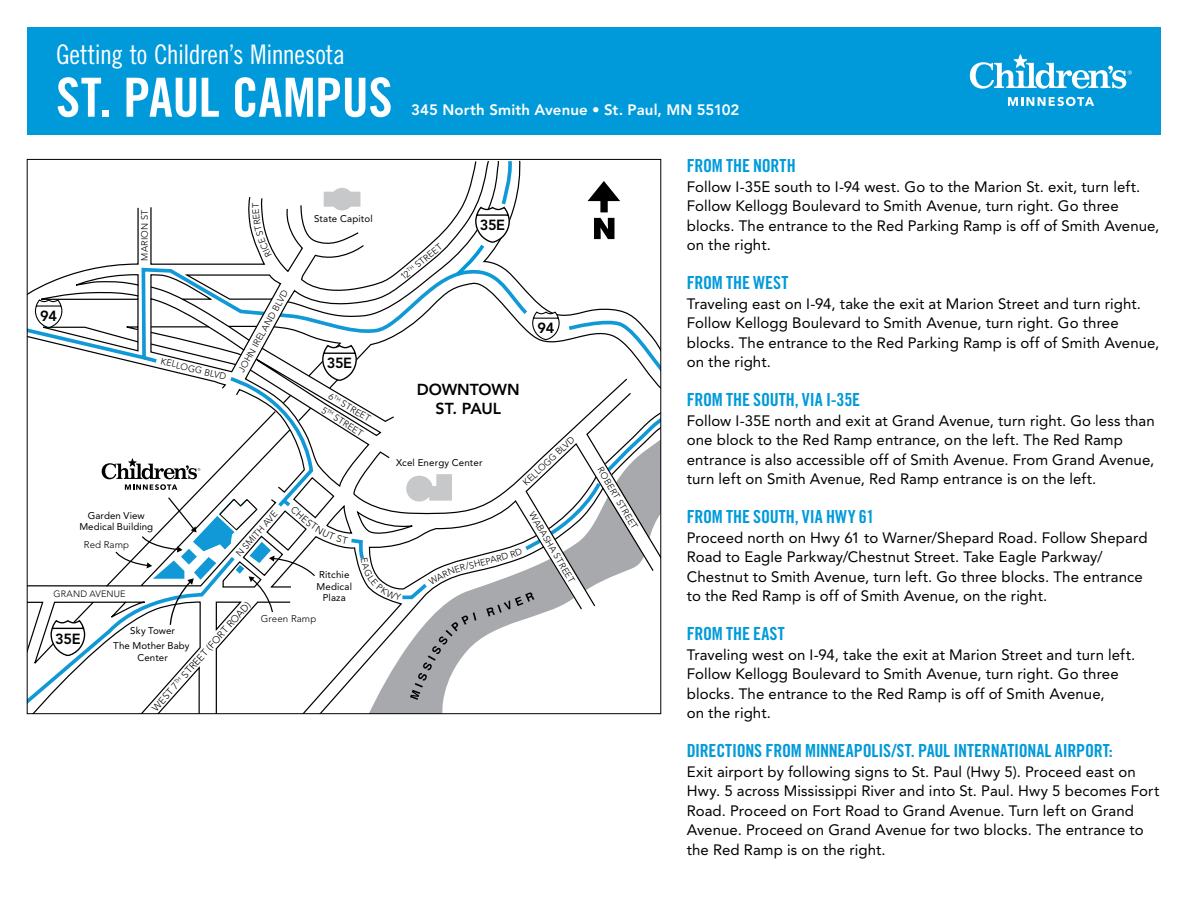
<style>
.page{position:relative;width:1188px;height:918px;background:#fff}
.page>*{position:absolute;margin:0;border:0;box-sizing:border-box;transform-origin:0 0}
.t1{font:54px "Trade Gothic LT Std Bd Cn 20";letter-spacing:-.01em;color:#fff}
.t2{font:27px "Trade Gothic LT Std Cn 18";letter-spacing:-.015em;color:#fff}
.t3{font:18px "Trade Gothic LT Pro Bd Cn 20";letter-spacing:-.01em;color:#009ada}
.t4{font:800 15.9px/19px "Avenir LT Std";letter-spacing:-.005em;color:#000;text-align:center}
.t5{font:15px/19.5px "Avenir LT Std";letter-spacing:.005em;color:#000}
.t6{font:800 15px "Avenir LT Std";letter-spacing:.01em;color:#fff}
.t7{font:800 14.55px "Avenir LT Std";letter-spacing:-.025em;color:#000}
.t8{font:9.75px/11.7px "Avenir LT Std";letter-spacing:.005em;color:#000;text-align:center}
.t9{font:300 9.75px "Avenir LT Std";letter-spacing:.015em;color:#000}
.t10{font:300 9.15px "Avenir LT Std";letter-spacing:.015em;color:#000}
</style>
<div class="page">
<svg style="left:29px;top:161px;width:591px;height:551px"></svg>
<svg style="left:594px;top:218px;width:20px;height:21px"></svg>
<div style="left:600px;top:190px;width:8px;height:22px;background:#000"></div>
<svg style="left:588px;top:181px;width:32px;height:20px"></svg>
<svg style="left:150px;top:161px;width:340px;height:138px"></svg>
<svg style="left:454px;top:161px;width:59px;height:117px"></svg>
<div style="left:27px;top:27px;width:1134px;height:108px;background:#009ada"></div>
<svg style="left:1008px;top:97px;width:86px;height:9px"></svg>
<svg style="left:970px;top:54px;width:162px;height:35px"></svg>
<svg style="left:252px;top:209px;width:20px;height:48px"></svg>
<svg style="left:27px;top:299px;width:634px;height:410px"></svg>
<p class="t2" style="left:56px;top:39px;width:290px">Getting to Children’s Minnesota</p>
<p class="t1" style="left:56px;top:65px;width:338px">ST. PAUL CAMPUS</p>
<p class="t6" style="left:411px;top:101px;width:330px">345 North Smith Avenue • St. Paul, MN 55102</p>
<p class="t7" style="left:40px;top:307px;width:18px">94</p>
<p class="t10" style="left:139px;top:261px;width:52px;rotate:-90deg">MARION ST</p>
<p class="t10" style="left:250px;top:208px;width:7px;rotate:-90deg">T</p>
<p class="t10" style="left:162px;top:355px;width:69px;rotate:14deg">KELLOGG BLVD</p>
<p class="t10" style="left:236px;top:369px;width:94px;rotate:-61deg">JOHN IRELAND BLVD</p>
<p class="t8" style="left:314px;top:213px;width:60px">State Capitol</p>
<p class="t7" style="left:327px;top:355px;width:27px">35E</p>
<p class="t10" style="left:332px;top:391px;width:48px;rotate:31deg">6<sup>TH</sup> STREET</p>
<p class="t10" style="left:325px;top:404px;width:48px;rotate:32deg">5<sup>TH</sup> STREET</p>
<p class="t10" style="left:398px;top:274px;width:53px;rotate:-40deg">12<sup>TH</sup> STREET</p>
<p class="t7" style="left:480px;top:217px;width:27px">35E</p>
<p class="t7" style="left:538px;top:319px;width:18px">94</p>
<p class="t4" style="left:417px;top:380px;width:104px">DOWNTOWN<br>ST. PAUL</p>
<p class="t8" style="left:396px;top:457px;width:88px">Xcel Energy Center</p>
<p class="t10" style="left:521px;top:480px;width:69px;rotate:-44deg">KELLOGG BLVD</p>
<p class="t10" style="left:234px;top:551px;width:58px;rotate:-48deg">N SMITH AVE</p>
<p class="t10" style="left:536px;top:510px;width:82px;rotate:59deg">WABASHA STREET</p>
<p class="t8" style="left:79px;top:510px;width:75px">Garden View<br>Medical Building</p>
<p class="t9" style="left:84px;top:539px;width:47px">Red Ramp</p>
<p class="t8" style="left:316px;top:569px;width:37px">Ritchie<br>Medical<br>Plaza</p>
<p class="t10" style="left:54px;top:589px;width:73px">GRAND AVENUE</p>
<p class="t9" style="left:150px;top:705px;width:144px;rotate:-48deg">WEST 7<sup>TH</sup> STREET (FORT ROAD)</p>
<p class="t9" style="left:261px;top:613px;width:57px">Green Ramp</p>
<p class="t8" style="left:113px;top:623px;width:78px;line-height:15.3px">Sky Tower<br>The Mother Baby</p>
<p class="t8" style="left:138px;top:652px;width:32px">Center</p>
<p class="t7" style="left:55px;top:630px;width:27px">35E</p>
<p class="t10" style="left:604px;top:465px;width:72px;rotate:59deg">ROBERT STREET</p>
<p class="t3" style="left:687px;top:155px;width:110px">FROM THE NORTH</p>
<p class="t5" style="left:687px;top:177px;width:474px">Follow I-35E south to I-94 west. Go to the Marion St. exit, turn left.<br>Follow Kellogg Boulevard to Smith Avenue, turn right. Go three blocks. The entrance to the Red Parking Ramp is off of Smith Avenue, on the right.</p>
<p class="t3" style="left:687px;top:272px;width:103px">FROM THE WEST</p>
<p class="t5" style="left:687px;top:294px;width:474px">Traveling east on I-94, take the exit at Marion Street and turn right.<br>Follow Kellogg Boulevard to Smith Avenue, turn right. Go three blocks. The entrance to the Red Parking Ramp is off of Smith Avenue, on the right.</p>
<p class="t3" style="left:687px;top:389px;width:175px">FROM THE SOUTH, VIA I-35E</p>
<p class="t5" style="left:687px;top:411px;width:470px">Follow I-35E north and exit at Grand Avenue, turn right. Go less than one block to the Red Ramp entrance, on the left. The Red Ramp entrance is also accessible off of Smith Avenue. From Grand Avenue, turn left on Smith Avenue, Red Ramp entrance is on the left.</p>
<p class="t3" style="left:687px;top:506px;width:189px">FROM THE SOUTH, VIA HWY 61</p>
<p class="t5" style="left:687px;top:528px;width:462px">Proceed north on Hwy 61 to Warner/Shepard Road. Follow Shepard Road to Eagle Parkway/Chestnut Street. Take Eagle Parkway/ Chestnut to Smith Avenue, turn left. Go three blocks. The entrance to the Red Ramp is off of Smith Avenue, on the right.</p>
<p class="t3" style="left:687px;top:623px;width:100px">FROM THE EAST</p>
<p class="t5" style="left:687px;top:645px;width:450px">Traveling west on I-94, take the exit at Marion Street and turn left.<br>Follow Kellogg Boulevard to Smith Avenue, turn right. Go three blocks. The entrance to the Red Ramp is off of Smith Avenue,<br>on the right.</p>
<p class="t3" style="left:687px;top:740px;width:428px">DIRECTIONS FROM MINNEAPOLIS/ST. PAUL INTERNATIONAL AIRPORT:</p>
<p class="t5" style="left:687px;top:762px;width:474px">Exit airport by following signs to St. Paul (Hwy 5). Proceed east on Hwy. 5 across Mississippi River and into St. Paul. Hwy 5 becomes Fort Road. Proceed on Fort Road to Grand Avenue. Turn left on Grand Avenue. Proceed on Grand Avenue for two blocks. The entrance to the Red Ramp is on the right.</p>
</div>
